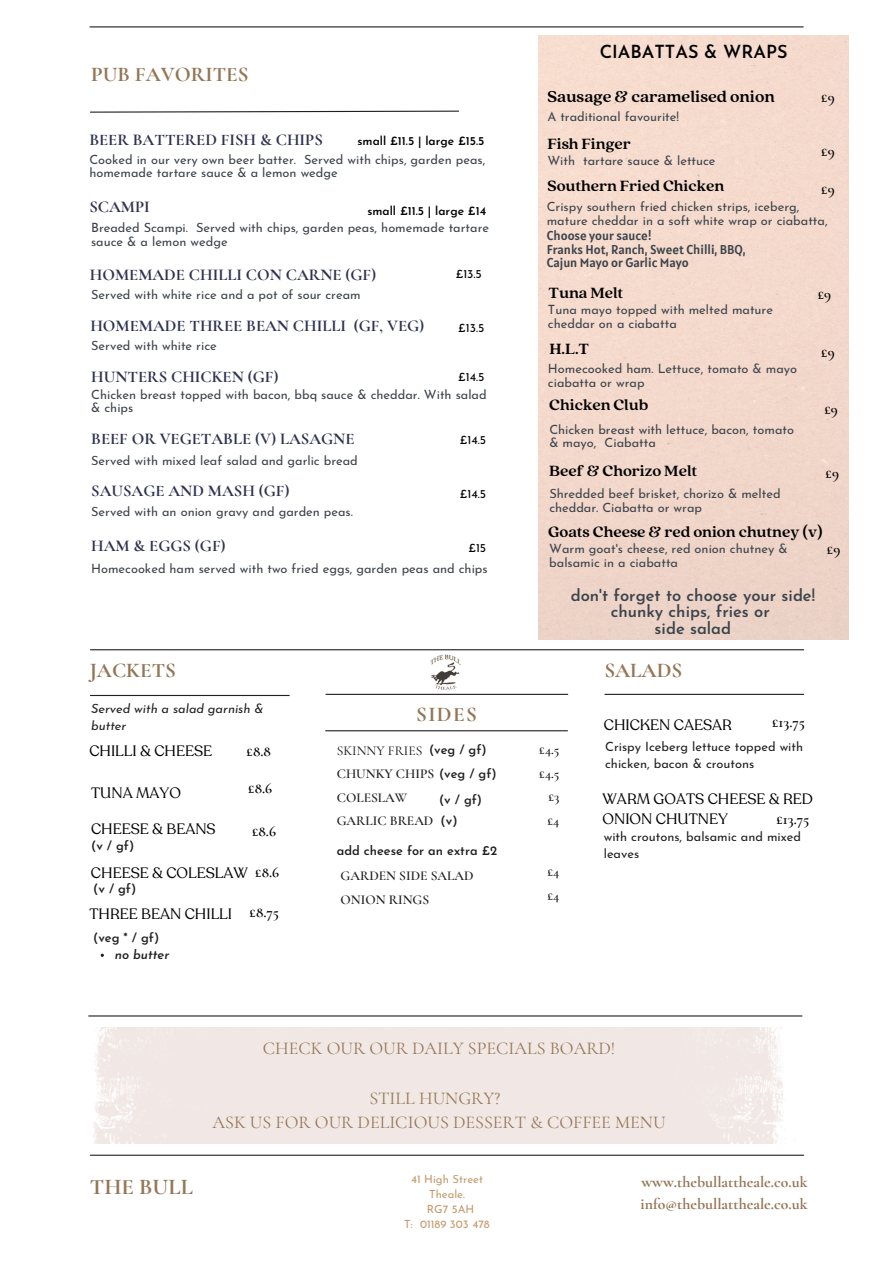
<style>
.page{position:relative;width:894px;height:1264px;background:#fff}
.page>*{position:absolute;margin:0;border:0;box-sizing:border-box;transform-origin:0 0}
.t1{font:700 22.5px "Cormorant Garamond";color:#947655}
.t2{font:700 21px "Cormorant Garamond";color:#947655}
.t3{font:18px/24.8px "Cormorant Garamond";color:#947655;text-align:center}
.t4{font:600 18px "Josefin Sans";color:#000}
.t5{font:700 17.4px "Quincy CF";color:#000}
.t6{font:700 16.5px "Cormorant Garamond";color:#2e3250}
.t7{font:700 16.5px "Quincy CF";color:#000}
.t8{font:600 16.5px/16.8px "Josefin Sans";color:#3c434b;text-align:center}
.t9{font:700 15.75px "Cormorant Garamond";color:#947655}
.t10{font:15px/20.2px "Recoleta Alt";color:#000}
.t11{font:600 15px "Cormorant Garamond";color:#000}
.t12{font:600 13.5px "Cormorant Garamond";color:#231f20}
.t13{font:500 13.5px "Cormorant Garamond";color:#231f20}
.t14{font:12.75px/13.8px "Josefin Sans";color:#3c434b}
.t15{font:12.75px/17px "Josefin Sans";color:#231f20}
.t16{font:12.75px "Alatsi";color:#3c434b}
.t17{font:600 12.75px "Josefin Sans";color:#231f20}
.t18{font:italic 12.75px/17px "Josefin Sans";color:#231f20}
.t19{font:italic 600 12.75px "Josefin Sans";color:#231f20}
.t20{font:600 12px "Josefin Sans";color:#000}
.t21{font:12px "Josefin Sans";color:#000}
.t22{font:11.25px "Josefin Sans";color:#c3996b}
.s1{font-family:"Josefin Sans";font-size:12.75px}
</style>
<div class="page">
<hr style="left:90px;top:26px;width:713px;height:1px;background:#231f20">
<hr style="left:90px;top:649px;width:713px;height:1px;background:#231f20">
<svg style="left:90px;top:110px;width:369px;height:3px"></svg>
<hr style="left:90px;top:695px;width:199px;height:1px;background:#231f20">
<hr style="left:604px;top:693px;width:199px;height:2px;background:#231f20">
<hr style="left:326px;top:693px;width:241px;height:2px;background:#231f20">
<hr style="left:90px;top:1154px;width:713px;height:1px;background:#231f20">
<hr style="left:325px;top:730px;width:242px;height:1px;background:#231f20">
<hr style="left:89px;top:1015px;width:712px;height:1px;background:#231f20">
<img style="left:430px;top:654px;width:31px;height:36px">
<div style="left:93px;top:1027px;width:692px;height:116px;background:#f1e8e5"></div>
<h2 class="t2" style="left:91px;top:61px;width:159px">PUB FAVORITES</h2>
<p class="t6" style="left:89px;top:129px;width:235px">BEER BATTERED FISH &amp; CHIPS</p>
<h4 class="t14" style="left:89px;top:153px;width:397px">Cooked in our very own beer batter. Served with chips, garden peas, homemade tartare sauce &amp; a lemon wedge</h4>
<p class="t20" style="left:357px;top:136px;width:128px">small £11.5 | large £15.5</p>
<h5 class="t6" style="left:89px;top:197px;width:62px">SCAMPI</h5>
<h4 class="t14" style="left:91px;top:222px;width:399px">Breaded Scampi. Served with chips, garden peas, homemade tartare sauce &amp; a lemon wedge</h4>
<h5 class="t20" style="left:367px;top:205px;width:120px">small £11.5 | large £14</h5>
<p class="t6" style="left:90px;top:265px;width:288px">HOMEMADE CHILLI CON CARNE (GF)</p>
<p class="t14" style="left:91px;top:289px;width:271px">Served with white rice and a pot of sour cream</p>
<p class="t6" style="left:90px;top:315px;width:335px">HOMEMADE THREE BEAN CHILLI (GF, VEG)</p>
<p class="t14" style="left:91px;top:340px;width:127px">Served with white rice</p>
<p class="t21" style="left:455px;top:269px;width:28px">£13.5</p>
<h4 class="t21" style="left:458px;top:323px;width:28px">£13.5</h4>
<h5 class="t6" style="left:91px;top:366px;width:189px">HUNTERS CHICKEN (GF)</h5>
<p class="t14" style="left:91px;top:388px;width:397px">Chicken breast topped with bacon, bbq sauce &amp; cheddar. With salad &amp; chips</p>
<h2 class="t21" style="left:458px;top:372px;width:28px">£14.5</h2>
<h5 class="t6" style="left:91px;top:428px;width:265px">BEEF OR VEGETABLE (V) LASAGNE</h5>
<p class="t21" style="left:460px;top:435px;width:28px">£14.5</p>
<h4 class="t14" style="left:91px;top:454px;width:268px">Served with mixed leaf salad and garlic bread</h4>
<h5 class="t6" style="left:91px;top:481px;width:200px">SAUSAGE AND MASH (GF)</h5>
<p class="t14" style="left:91px;top:506px;width:263px">Served with an onion gravy and garden peas.</p>
<h4 class="t21" style="left:460px;top:489px;width:28px">£14.5</h4>
<p class="t6" style="left:91px;top:535px;width:136px">HAM &amp; EGGS (GF)</p>
<h5 class="t14" style="left:91px;top:562px;width:398px">Homecooked ham served with two fried eggs, garden peas and chips</h5>
<h4 class="t21" style="left:468px;top:543px;width:19px">£15</h4>
<p class="t2" style="left:90px;top:657px;width:88px">JACKETS</p>
<h6 class="t18" style="left:91px;top:701px;width:174px">Served with a salad garnish &amp; butter</h6>
<p class="t10" style="left:89px;top:741px;width:124px">CHILLI &amp; CHEESE</p>
<p class="t11" style="left:246px;top:742px;width:26px">£8.8</p>
<p class="t10" style="left:91px;top:782px;width:91px">TUNA MAYO</p>
<p class="t10" style="left:91px;top:818px;width:126px">CHEESE &amp; BEANS</p>
<h2 class="t17" style="left:91px;top:840px;width:45px">(v / gf)</h2>
<p class="t11" style="left:248px;top:779px;width:25px">£8.6</p>
<h3 class="t11" style="left:252px;top:821px;width:25px">£8.6</h3>
<p class="t11" style="left:255px;top:862px;width:25px">£8.6</p>
<p class="t10" style="left:91px;top:863px;width:158px">CHEESE &amp; COLESLAW</p>
<p class="t17" style="left:93px;top:883px;width:45px">(v / gf)</p>
<p class="t10" style="left:89px;top:903px;width:144px">THREE BEAN CHILLI</p>
<p class="t17" style="left:93px;top:932px;width:67px">(veg * / gf)</p>
<p class="t19" style="left:115px;top:949px;width:56px">no butter</p>
<p class="t11" style="left:249px;top:903px;width:31px">£8.75</p>
<p class="t2" style="left:416px;top:701px;width:62px">SIDES</p>
<p class="t17" style="left:429px;top:744px;width:59px">(veg / gf)</p>
<p class="t13" style="left:337px;top:742px;width:87px">SKINNY FRIES</p>
<p class="t12" style="left:337px;top:765px;width:161px">CHUNKY CHIPS <span class="s1">(veg / gf)</span></p>
<h2 class="t12" style="left:337px;top:789px;width:72px">COLESLAW</h2>
<p class="t12" style="left:337px;top:813px;width:98px">GARLIC BREAD</p>
<h1 class="t17" style="left:439px;top:794px;width:45px">(v / gf)</h1>
<p class="t17" style="left:440px;top:815px;width:18px">(v)</p>
<p class="t17" style="left:337px;top:845px;width:162px">add cheese for an extra £2</p>
<p class="t12" style="left:340px;top:867px;width:134px">GARDEN SIDE SALAD</p>
<h2 class="t12" style="left:340px;top:891px;width:90px">ONION RINGS</h2>
<h5 class="t4" style="left:599px;top:44px;width:189px">CIABATTAS &amp; WRAPS</h5>
<p class="t5" style="left:547px;top:85px;width:229px">Sausage &amp; caramelised onion</p>
<h4 class="t7" style="left:547px;top:133px;width:85px">Fish Finger</h4>
<h1 class="t14" style="left:547px;top:155px;width:170px">With tartare sauce &amp; lettuce</h1>
<p class="t7" style="left:547px;top:175px;width:178px">Southern Fried Chicken</p>
<h1 class="t14" style="left:546px;top:201px;width:282px">Crispy southern fried chicken strips, iceberg, mature cheddar in a soft white wrap or ciabatta,</h1>
<p class="t16" style="left:546px;top:227px;width:106px">Choose your sauce!</p>
<h1 class="t16" style="left:546px;top:241px;width:200px">Franks Hot, Ranch, Sweet Chilli, BBQ,</h1>
<h5 class="t16" style="left:546px;top:255px;width:143px">Cajun Mayo or Garlic Mayo</h5>
<h6 class="t7" style="left:548px;top:282px;width:76px">Tuna Melt</h6>
<h6 class="t14" style="left:548px;top:304px;width:226px">Tuna mayo topped with melted mature cheddar on a ciabatta</h6>
<h5 class="t11" style="left:821px;top:88px;width:15px">£9</h5>
<h6 class="t14" style="left:547px;top:111px;width:133px">A traditional favourite!</h6>
<p class="t11" style="left:821px;top:142px;width:15px">£9</p>
<h5 class="t11" style="left:821px;top:180px;width:15px">£9</h5>
<h6 class="t11" style="left:817px;top:285px;width:15px">£9</h6>
<h5 class="t7" style="left:549px;top:338px;width:41px">H.L.T</h5>
<p class="t14" style="left:548px;top:363px;width:251px">Homecooked ham. Lettuce, tomato &amp; mayo ciabatta or wrap</p>
<h5 class="t7" style="left:549px;top:394px;width:100px">Chicken Club</h5>
<h5 class="t14" style="left:549px;top:423px;width:246px">Chicken breast with lettuce, bacon, tomato &amp; mayo, Ciabatta</h5>
<p class="t7" style="left:549px;top:460px;width:149px">Beef &amp; Chorizo Melt</p>
<p class="t14" style="left:549px;top:488px;width:233px">Shredded beef brisket, chorizo &amp; melted cheddar. Ciabatta or wrap</p>
<p class="t11" style="left:821px;top:343px;width:15px">£9</p>
<h3 class="t11" style="left:824px;top:400px;width:15px">£9</h3>
<p class="t11" style="left:825px;top:464px;width:15px">£9</p>
<h6 class="t7" style="left:548px;top:521px;width:276px">Goats Cheese &amp; red onion chutney (v)</h6>
<h6 class="t14" style="left:549px;top:543px;width:240px">Warm goat's cheese, red onion chutney &amp; balsamic in a ciabatta</h6>
<p class="t11" style="left:826px;top:539px;width:15px">£9</p>
<h5 class="t8" style="left:570px;top:588px;width:246px">don't forget to choose your side! chunky chips, fries or<br>side salad</h5>
<p class="t12" style="left:539px;top:741px;width:22px">£4.5</p>
<h2 class="t12" style="left:539px;top:765px;width:22px">£4.5</h2>
<p class="t12" style="left:548px;top:789px;width:13px">£3</p>
<p class="t12" style="left:547px;top:812px;width:13px">£4</p>
<h2 class="t12" style="left:547px;top:863px;width:13px">£4</h2>
<p class="t12" style="left:547px;top:887px;width:13px">£4</p>
<h2 class="t2" style="left:604px;top:657px;width:79px">SALADS</h2>
<p class="t10" style="left:603px;top:715px;width:130px">CHICKEN CAESAR</p>
<h2 class="t11" style="left:771px;top:713px;width:34px">£13.75</h2>
<p class="t15" style="left:605px;top:739px;width:199px">Crispy Iceberg lettuce topped with chicken, bacon &amp; croutons</p>
<p class="t10" style="left:602px;top:788px;width:212px">WARM GOATS CHEESE &amp; RED<br>ONION CHUTNEY</p>
<p class="t15" style="left:603px;top:829px;width:199px">with croutons, balsamic and mixed leaves</p>
<p class="t11" style="left:776px;top:810px;width:34px">£13.75</p>
<h1 class="t1" style="left:90px;top:1173px;width:105px">THE BULL</h1>
<p class="t3" style="left:262px;top:1035px;width:354px">CHECK OUR OUR DAILY SPECIALS BOARD!</p>
<p class="t3" style="left:212px;top:1085px;width:454px">STILL HUNGRY?<br>ASK US FOR OUR DELICIOUS DESSERT &amp; COFFEE MENU</p>
<p class="t22" style="left:411px;top:1174px;width:74px">41 High Street</p>
<p class="t22" style="left:429px;top:1189px;width:37px">Theale.</p>
<p class="t22" style="left:426px;top:1204px;width:49px">RG7 5AH</p>
<h2 class="t22" style="left:404px;top:1219px;width:87px">T: 01189 303 478</h2>
<h4 class="t9" style="left:641px;top:1172px;width:167px">www.thebullattheale.co.uk</h4>
<h5 class="t9" style="left:640px;top:1193px;width:168px">info@thebullattheale.co.uk</h5>
</div>
